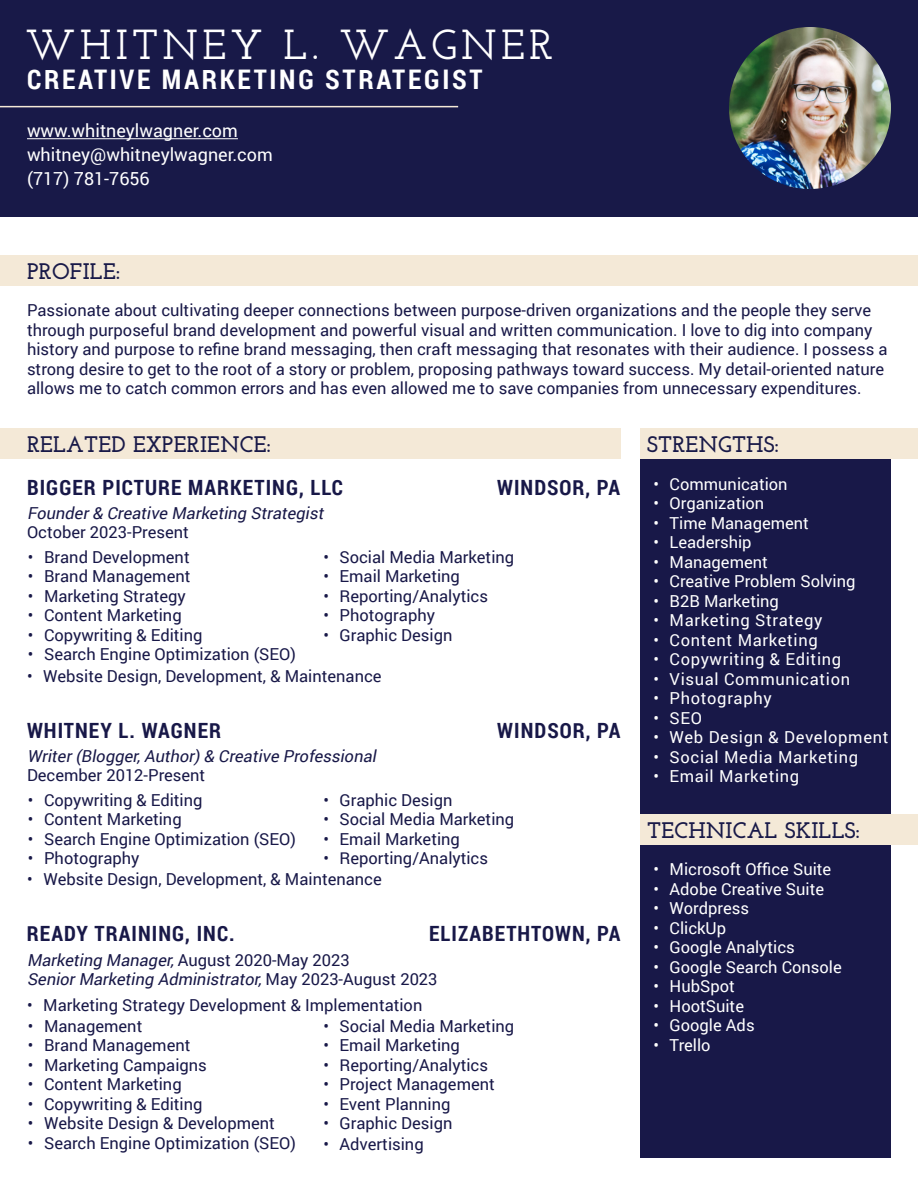
<style>
.page{position:relative;width:918px;height:1188px;background:#fff}
.page>*{position:absolute;margin:0;border:0;box-sizing:border-box;transform-origin:0 0}
.t1{font:100 42px "Josefin Slab";letter-spacing:.1em;color:#fff}
.t2{font:700 27px "Roboto Condensed";letter-spacing:.1em;color:#fff}
.t3{font:100 22.5px "Josefin Slab";letter-spacing:.01em;color:#181948}
.t4{font:700 21px "Roboto Condensed";letter-spacing:.05em;color:#181848}
.t5{font:18px/24px "Roboto";color:#fff}
.t6{font:16.5px/19.5px "Roboto";color:#181848}
.t7{font:16.5px "Roboto";color:#fff}
.t8{font:italic 16.5px/19.5px "Roboto";color:#181848}
.t9{font:16.5px "Roboto";letter-spacing:.04em;color:#fff}
.s1{font-style:normal}
</style>
<div class="page">
<div style="left:640px;top:429px;width:251px;height:729px;background:#181848"></div>
<div style="left:640px;top:814px;width:278px;height:30px;background:#f4e9d7"></div>
<div style="left:640px;top:429px;width:278px;height:30px;background:#f4e9d7"></div>
<div style="left:0;top:429px;width:620px;height:30px;background:#f4e9d7"></div>
<div style="left:0;top:255px;width:918px;height:31px;background:#f4e9d7"></div>
<div style="left:0;top:0;width:918px;height:216px;background:#181948"></div>
<img style="left:729px;top:27px;width:162px;height:162px;border-radius:81px">
<hr style="left:27px;top:138px;width:211px;height:1px;background:#fff">
<hr style="left:0;top:106px;width:458px;height:1px;background:#f4e9d7">
<h1 class="t1" style="left:26px;top:20px;width:529px">WHITNEY L. WAGNER</h1>
<h2 class="t2" style="left:27px;top:60px;width:457px">CREATIVE MARKETING STRATEGIST</h2>
<p class="t5" style="left:27px;top:118px;width:247px">www.whitneylwagner.com whitney@whitneylwagner.com (717) 781-7656</p>
<h3 class="t3" style="left:27px;top:258px;width:95px">PROFILE:</h3>
<p class="t6" style="left:27px;top:300px;width:862px">Passionate about cultivating deeper connections between purpose-driven organizations and the people they serve through purposeful brand development and powerful visual and written communication. I love to dig into company history and purpose to refine brand messaging, then craft messaging that resonates with their audience. I possess a strong desire to get to the root of a story or problem, proposing pathways toward success. My detail-oriented nature allows me to catch common errors and has even allowed me to save companies from unnecessary expenditures.</p>
<h3 class="t3" style="left:27px;top:431px;width:245px">RELATED EXPERIENCE:</h3>
<p class="t4" style="left:27px;top:473px;width:317px">BIGGER PICTURE MARKETING, LLC</p>
<p class="t4" style="left:497px;top:473px;width:125px">WINDSOR, PA</p>
<p class="t8" style="left:27px;top:503px;width:302px">Founder&amp; Creative Marketing Strategist</p>
<p class="t6" style="left:27px;top:522px;width:163px">October 2023-Present</p>
<p class="t6" style="left:28px;top:547px;width:163px">• Brand Development</p>
<p class="t6" style="left:28px;top:566px;width:164px">• Brand Management</p>
<p class="t6" style="left:28px;top:586px;width:160px">• Marketing Strategy</p>
<p class="t6" style="left:28px;top:605px;width:155px">• Content Marketing</p>
<p class="t6" style="left:28px;top:625px;width:176px">• Copywriting &amp; Editing</p>
<p class="t6" style="left:28px;top:644px;width:270px">• Search Engine Optimization (SEO)</p>
<p class="t6" style="left:323px;top:547px;width:192px">• Social Media Marketing</p>
<p class="t6" style="left:323px;top:566px;width:138px">• Email Marketing</p>
<p class="t6" style="left:323px;top:586px;width:166px">• Reporting/Analytics</p>
<p class="t6" style="left:323px;top:605px;width:113px">• Photography</p>
<p class="t6" style="left:323px;top:625px;width:131px">• Graphic Design</p>
<p class="t6" style="left:27px;top:665px;width:356px">• Website Design, Development, &amp; Maintenance</p>
<p class="t4" style="left:27px;top:716px;width:195px">WHITNEY L. WAGNER</p>
<p class="t4" style="left:497px;top:716px;width:125px">WINDSOR, PA</p>
<p class="t8" style="left:27px;top:746px;width:354px">Writer(Blogger,Author)&amp; Creative Professional</p>
<p class="t6" style="left:27px;top:765px;width:180px">December 2012-Present</p>
<p class="t6" style="left:28px;top:790px;width:176px">• Copywriting &amp; Editing</p>
<p class="t6" style="left:28px;top:809px;width:155px">• Content Marketing</p>
<p class="t6" style="left:28px;top:829px;width:270px">• Search Engine Optimization (SEO)</p>
<p class="t6" style="left:28px;top:848px;width:113px">• Photography</p>
<p class="t6" style="left:323px;top:790px;width:131px">• Graphic Design</p>
<p class="t6" style="left:323px;top:809px;width:192px">• Social Media Marketing</p>
<p class="t6" style="left:323px;top:829px;width:138px">• Email Marketing</p>
<p class="t6" style="left:323px;top:848px;width:166px">• Reporting/Analytics</p>
<p class="t6" style="left:27px;top:869px;width:356px">• Website Design, Development, &amp; Maintenance</p>
<p class="t4" style="left:27px;top:919px;width:209px">READY TRAINING, INC.</p>
<p class="t4" style="left:429px;top:919px;width:193px">ELIZABETHTOWN, PA</p>
<p class="t8" style="left:27px;top:949px;width:412px">Marketing Manager,<span class="s1">August 2020-May 2023<br></span>SeniorMarketing Administrator,<span class="s1">M a y 2 0 2 3 -A u g u s t 2 0 2 3</span></p>
<p class="t6" style="left:27px;top:995px;width:397px">• Marketing Strategy Development &amp; Implementation</p>
<p class="t6" style="left:28px;top:1016px;width:116px">• Management</p>
<p class="t6" style="left:28px;top:1035px;width:164px">• Brand Management</p>
<p class="t6" style="left:28px;top:1055px;width:181px">• Marketing Campaigns</p>
<p class="t6" style="left:28px;top:1074px;width:155px">• Content Marketing</p>
<p class="t6" style="left:28px;top:1094px;width:176px">• Copywriting &amp; Editing</p>
<p class="t6" style="left:28px;top:1113px;width:249px">• Website Design &amp; Development</p>
<p class="t6" style="left:28px;top:1133px;width:270px">• Search Engine Optimization (SEO)</p>
<p class="t6" style="left:323px;top:1016px;width:192px">• Social Media Marketing</p>
<p class="t6" style="left:323px;top:1035px;width:138px">• Email Marketing</p>
<p class="t6" style="left:323px;top:1055px;width:166px">• Reporting/Analytics</p>
<p class="t6" style="left:323px;top:1074px;width:173px">• Project Management</p>
<p class="t6" style="left:323px;top:1094px;width:129px">• Event Planning</p>
<p class="t6" style="left:323px;top:1113px;width:131px">• Graphic Design</p>
<p class="t6" style="left:323px;top:1134px;width:102px">• Advertising</p>
<h3 class="t3" style="left:647px;top:431px;width:133px">STRENGTHS:</h3>
<p class="t7" style="left:653px;top:472px;width:136px">• Communication</p>
<p class="t7" style="left:653px;top:492px;width:112px">• Organization</p>
<p class="t7" style="left:653px;top:511px;width:157px">• Time Management</p>
<p class="t7" style="left:653px;top:531px;width:100px">• Leadership</p>
<p class="t7" style="left:653px;top:550px;width:116px">• Management</p>
<p class="t7" style="left:653px;top:570px;width:204px">• Creative Problem Solving</p>
<p class="t7" style="left:653px;top:589px;width:127px">• B2B Marketing</p>
<p class="t9" style="left:653px;top:609px;width:171px">• Marketing Strategy</p>
<p class="t9" style="left:653px;top:628px;width:166px">• Content Marketing</p>
<p class="t9" style="left:653px;top:648px;width:189px">• Copywriting &amp; Editing</p>
<p class="t9" style="left:653px;top:667px;width:198px">• Visual Communication</p>
<p class="t9" style="left:653px;top:687px;width:120px">• Photography</p>
<p class="t7" style="left:653px;top:706px;width:50px">• SEO</p>
<p class="t9" style="left:653px;top:726px;width:237px">• Web Design &amp; Development</p>
<p class="t9" style="left:653px;top:745px;width:206px">• Social Media Marketing</p>
<p class="t9" style="left:653px;top:765px;width:147px">• Email Marketing</p>
<h3 class="t3" style="left:647px;top:817px;width:214px">TECHNICAL SKILLS:</h3>
<p class="t7" style="left:653px;top:858px;width:179px">• Microsoft Office Suite</p>
<p class="t7" style="left:653px;top:877px;width:172px">• Adobe Creative Suite</p>
<p class="t7" style="left:653px;top:897px;width:97px">• Wordpress</p>
<p class="t7" style="left:653px;top:916px;width:74px">• ClickUp</p>
<p class="t7" style="left:653px;top:936px;width:143px">• Google Analytics</p>
<p class="t7" style="left:653px;top:955px;width:190px">• Google Search Console</p>
<p class="t7" style="left:653px;top:975px;width:83px">• HubSpot</p>
<p class="t7" style="left:653px;top:994px;width:92px">• HootSuite</p>
<p class="t7" style="left:653px;top:1014px;width:103px">• Google Ads</p>
<p class="t7" style="left:653px;top:1033px;width:59px">• Trello</p>
</div>
